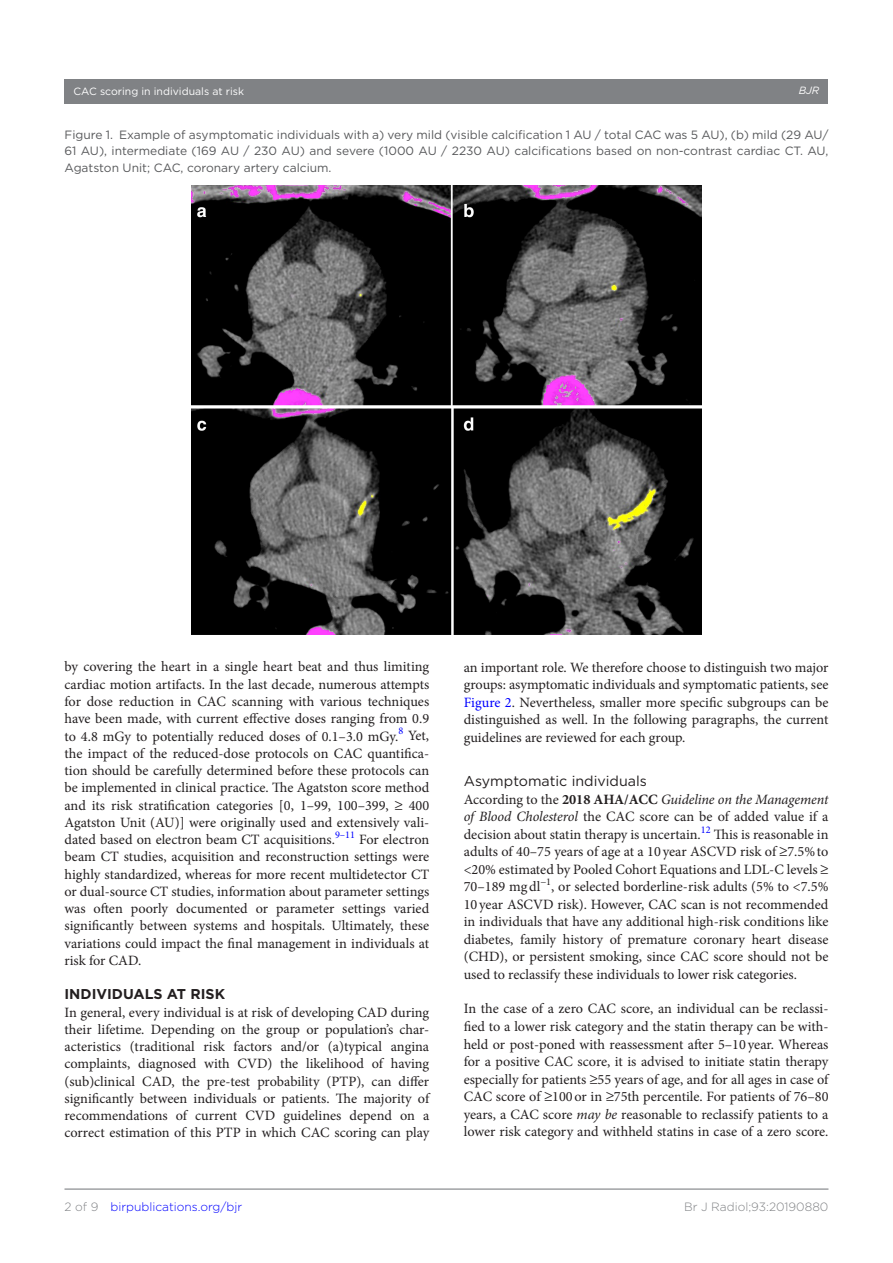
<style>
.page{position:relative;width:893px;height:1263px;background:#fff}
.page>*{position:absolute;margin:0;border:0;box-sizing:border-box;transform-origin:0 0}
.t1{font:14.25px/17.2px "Minion Pro";color:#231f20;text-align:justify}
.t2{font:14.25px "Gotham";color:#231f20}
.t3{font:700 14.25px "Gotham";color:#231f20}
.t4{font:12px/16.5px "Gotham";color:#57585a;text-align:justify}
.t5{font:300 12px "Gotham";color:#00f}
.t6{font:300 12px "Gotham";color:#808285}
.t7{font:10.5px "Gotham";color:#fff}
.t8{font:italic 10.5px "Gotham";color:#fff}
.s1{color:#808285}
.s2{color:#00f}
.s3{font-weight:700}
.s4{font-style:italic}
</style>
<div class="page">
<div style="left:64px;top:79px;width:764px;height:24px;background:#808285"></div>
<hr style="left:64px;top:1188px;width:764px;height:2px;background:#808285">
<img style="left:191px;top:186px;width:511px;height:448px">
<p class="t7" style="left:74px;top:85px;width:172px">CAC scoring in individuals at risk</p>
<p class="t8" style="left:799px;top:85px;width:22px">BJR</p>
<p class="t4" style="left:64px;top:126px;width:766px">Figure 1. Example of asymptomatic individuals with a) very mild (visible calcification 1 AU / total CAC was 5 AU), (b) mild (29 AU/ 61 AU), intermediate (169 AU / 230 AU) and severe (1000 AU / 2230 AU) calcifications based on non-contrast cardiac CT. AU, Agatston Unit; CAC, coronary artery calcium.</p>
<p class="t1" style="left:64px;top:658px;width:366px">by covering the heart in a single heart beat and thus limiting cardiac motion artifacts. In the last decade, numerous attempts for dose reduction in CAC scanning with various techniques have been made, with current effective doses ranging from 0.9 to 4.8 mGy to potentially reduced doses of 0.1–3.0 mGy.<sup>8</sup> Yet, the impact of the reduced-dose protocols on CAC quantifica&shy;tion should be carefully determined before these protocols can be implemented in clinical practice. The Agatston score method and its risk stratification categories [0, 1–99, 100–399, ≥ 400<br>Agatston Unit (AU)] were originally used and extensively vali&shy;dated based on electron beam CT acquisitions.<sup>9–11</sup> For electron beam CT studies, acquisition and reconstruction settings were highly standardized, whereas for more recent multidetector CT or dual-source CT studies, information about parameter settings was often poorly documented or parameter settings varied significantly between systems and hospitals. Ultimately, these variations could impact the final management in individuals at risk for CAD.</p>
<p class="t3" style="left:64px;top:984px;width:160px">INDIVI DUALS AT RISK</p>
<p class="t1" style="left:64px;top:1003px;width:366px">In general, every individual is at risk of developing CAD during their lifetime. Depending on the group or population’s char&shy;acteristics (traditional risk factors and/or (a)typical angina complaints, diagnosed with CVD) the likelihood of having (sub)clinical CAD, the pre-test probability (PTP), can differ significantly between individuals or patients. The majority of recommendations of current CVD guidelines depend on a correct estimation of this PTP in which CAC scoring can play</p>
<p class="t5" style="left:64px;top:1199px;width:179px"><span class="s1">2 of 9</span> birpublications.org/bjr</p>
<p class="t1" style="left:464px;top:658px;width:366px">an important role. We therefore choose to distinguish two major groups: asymptomatic individuals and symptomatic patients, see <span class="s2">Figure 2</span>. Nevertheless, smaller more specific subgroups can be distinguished as well. In the following paragraphs, the current guidelines are reviewed for each group.</p>
<p class="t2" style="left:464px;top:771px;width:185px">Asymptomatic individuals</p>
<p class="t1" style="left:464px;top:790px;width:366px">According to the <span class="s3">2018 AHA/ACC</span> <span class="s4">Guideline on the Management of Blood Cholesterol</span> the CAC score can be of added value if a decision about statin therapy is uncertain.<sup>12</sup> This is reasonable in adults of 40–75 years of age at a 10 year ASCVD risk of ≥7.5%to &lt;20% estimated by Pooled Cohort Equations and LDL-C levels ≥ 70–189 mgdl<sup>−1</sup>, or selected borderline-risk adults (5% to &lt;7.5% 10 year ASCVD risk). However, CAC scan is not recommended in individuals that have any additional high-risk conditions like diabetes, family history of premature coronary heart disease (CHD), or persistent smoking, since CAC score should not be used to reclassify these individuals to lower risk categories.</p>
<p class="t1" style="left:464px;top:1000px;width:366px">In the case of a zero CAC score, an individual can be reclassi&shy;fied to a lower risk category and the statin therapy can be with&shy;held or post-poned with reassessment after 5–10 year. Whereas for a positive CAC score, it is advised to initiate statin therapy especially for patients ≥55 years of age, and for all ages in case of CAC score of ≥100or in ≥75th percentile. For patients of 76–80 years, a CAC score <span class="s4">may be</span> reasonable to reclassify patients to a lower risk category and withheld statins in case of a zero score.</p>
<p class="t6" style="left:684px;top:1199px;width:146px">Br J Radiol;93:20190880</p>
</div>
